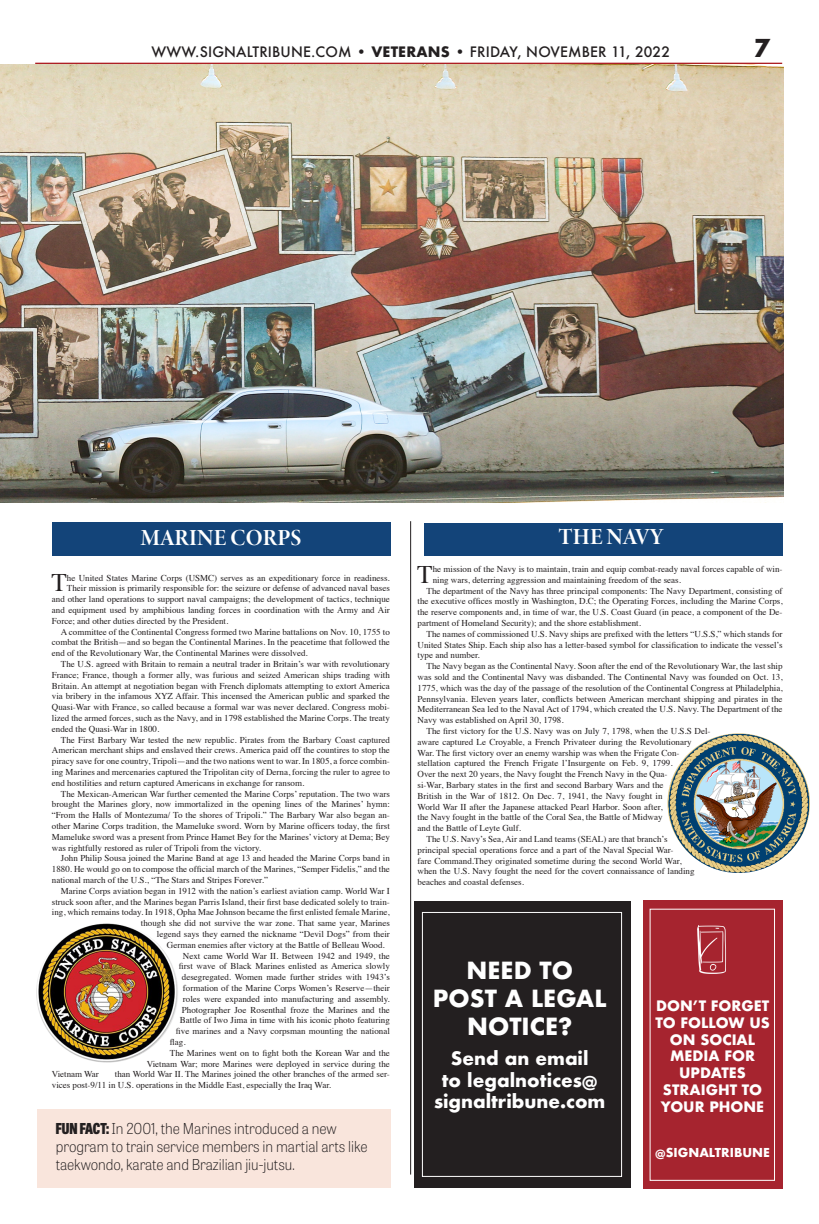
<style>
.page{position:relative;width:819px;height:1224px;background:#fff}
.page>*{position:absolute;margin:0;border:0;box-sizing:border-box;transform-origin:0 0}
.t1{font:25.3px "Times";color:#231f20}
.t2{font:700 24px "Futura";color:#231f20}
.t3{font:700 23px "Futura";color:#fff}
.t4{font:23px "Minion Variable Concept";letter-spacing:.01em;color:#fff}
.t5{font:700 18px/21.6px "Futura";color:#fff;text-align:center}
.t6{font:100 15px/18px "Tablet Gothic Narrow";color:#231f20}
.t7{font:700 14px/16.8px "Futura";color:#fff;text-align:center}
.t8{font:500 14px "Futura";letter-spacing:.01em;color:#231f20}
.t9{font:700 12px "Futura";color:#fff}
.t10{font:9px/10.8px "Times";color:#231f20;text-align:justify}
.s1{font-weight:700}
.s2{font-family:"Tablet Gothic Condensed";font-weight:800}
</style>
<div class="page">
<hr style="left:35px;top:63px;width:747px;height:2px;background:#ad1f24">
<img style="left:0;top:64px;width:784px;height:439px">
<hr style="left:410px;top:521px;width:1px;height:654px;background:#231f20">
<img style="left:36px;top:923px;width:142px;height:140px">
<div style="left:52px;top:523px;width:338px;height:33px;background:#134479"></div>
<div style="left:424px;top:523px;width:359px;height:32px;background:#134479"></div>
<div style="left:37px;top:1109px;width:353px;height:79px;background:#f9e5dc"></div>
<img style="left:667px;top:733px;width:143px;height:140px">
<div style="left:643px;top:901px;width:140px;height:288px;background:#a6242f"></div>
<div style="left:650px;top:909px;width:125px;height:272px;border:1px solid #fff"></div>
<img style="left:697px;top:926px;width:29px;height:47px">
<div style="left:415px;top:902px;width:216px;height:286px;background:#231f20"></div>
<div style="left:422px;top:912px;width:200px;height:265px;border:1px solid #fff"></div>
<p class="t8" style="left:151px;top:42px;width:520px">WWW.SIGNALTRIBUNE.COM • <span class="s1">VETERANS •</span> FRIDAY, NOVEMBER 11, 2022</p>
<p class="t2" style="left:754px;top:31px;width:18px">7</p>
<p class="t4" style="left:141px;top:522px;width:162px">MARINE CORPS</p>
<p class="t1" style="left:52px;top:559px;width:17px">T</p>
<p class="t10" style="left:67px;top:571px;width:324px">he United States Marine Corps (USMC) serves as an expeditionary force in readiness.</p>
<p class="t10" style="left:67px;top:582px;width:324px">Their mission is primarily responsible for: the seizure or defense of advanced naval bases</p>
<p class="t10" style="left:52px;top:593px;width:340px">and other land operations to support naval campaigns; the development of tactics, technique</p>
<p class="t10" style="left:52px;top:604px;width:340px">and equipment used by amphibious landing forces in coordination with the Army and Air</p>
<p class="t10" style="left:52px;top:615px;width:178px">Force; and other duties directed by the President.</p>
<p class="t10" style="left:52px;top:625px;width:340px;text-indent:9px">A committee of the Continental Congress formed two Marine battalions on Nov. 10, 1755 to combat the British—and so began the Continental Marines. In the peacetime that followed the end of the Revolutionary War, the Continental Marines were dissolved.</p>
<p class="t10" style="left:52px;top:658px;width:340px;text-indent:9px">The U.S. agreed with Britain to remain a neutral trader in Britain’s war with revolutionary France; France, though a former ally, was furious and seized American ships trading with Britain. An attempt at negotiation began with French diplomats attempting to extort America via bribery in the infamous XYZ Affair. This incensed the American public and sparked the Quasi-War with France, so called because a formal war was never declared. Congress mobi&shy;lized the armed forces, such as the Navy, and in 1798 established the Marine Corps. The treaty ended the Quasi-War in 1800.</p>
<p class="t10" style="left:52px;top:733px;width:340px;text-indent:9px">The First Barbary War tested the new republic. Pirates from the Barbary Coast captured American merchant ships and enslaved their crews. America paid off the countires to stop the piracy save for one country, Tripoli—and the two nations went to war. In 1805, a force combin&shy;ing Marines and mercenaries captured the Tripolitan city of Derna, forcing the ruler to agree to end hostilities and return captured Americans in exchange for ransom.</p>
<p class="t10" style="left:52px;top:787px;width:340px;text-indent:9px">The Mexican-American War further cemented the Marine Corps’ reputation. The two wars brought the Marines glory, now immortalized in the opening lines of the Marines’ hymn: “From the Halls of Montezuma/ To the shores of Tripoli.” The Barbary War also began an&shy;other Marine Corps tradition, the Mameluke sword. Worn by Marine officers today, the first Mameluke sword was a present from Prince Hamet Bey for the Marines’ victory at Dema; Bey was rightfully restored as ruler of Tripoli from the victory.</p>
<p class="t10" style="left:52px;top:852px;width:340px;text-indent:9px">John Philip Sousa joined the Marine Band at age 13 and headed the Marine Corps band in 1880. He would go on to compose the official march of the Marines, “Semper Fidelis,” and the national march of the U.S., “The Stars and Stripes Forever.”</p>
<p class="t10" style="left:61px;top:885px;width:331px">Marine Corps aviation began in 1912 with the nation’s earliest aviation camp. World War I</p>
<p class="t10" style="left:52px;top:895px;width:339px">struck soon after, and the Marines began Parris Island, their first base dedicated solely to train-</p>
<p class="t10" style="left:52px;top:906px;width:340px">ing, which remains today. In 1918, Opha Mae Johnson became the first enlisted female Marine,</p>
<p class="t10" style="left:141px;top:917px;width:251px">though she did not survive the war zone. That same year, Marines</p>
<p class="t10" style="left:157px;top:928px;width:234px">legend says they earned the nickname “Devil Dogs” from their</p>
<p class="t10" style="left:167px;top:939px;width:220px">German enemies after victory at the Battle of Belleau Wood.</p>
<p class="t10" style="left:183px;top:949px;width:209px">Next came World War II. Between 1942 and 1949, the</p>
<p class="t10" style="left:179px;top:960px;width:213px">first wave of Black Marines enlisted as America slowly</p>
<p class="t10" style="left:182px;top:971px;width:209px">desegregated. Women made further strides with 1943’s</p>
<p class="t10" style="left:183px;top:982px;width:209px">formation of the Marine Corps Women’s Reserve—their</p>
<p class="t10" style="left:183px;top:993px;width:209px">roles were expanded into manufacturing and assembly.</p>
<p class="t10" style="left:182px;top:1003px;width:209px">Photographer Joe Rosenthal froze the Marines and the</p>
<p class="t10" style="left:180px;top:1014px;width:212px">Battle of Iwo Jima in time with his iconic photo featuring</p>
<p class="t10" style="left:176px;top:1025px;width:216px">five marines and a Navy corpsman mounting the national</p>
<p class="t10" style="left:170px;top:1036px;width:17px">flag.</p>
<p class="t10" style="left:147px;top:1047px;width:245px;text-align:right">The Marines went on to fight both the Korean War and the<br>Vietnam War; more Marines were deployed in service during the</p>
<p class="t10" style="left:52px;top:1068px;width:49px">Vietnam War</p>
<p class="t10" style="left:52px;top:1068px;width:339px;text-indent:63px">than World War II. The Marines joined the other branches of the armed ser&shy;vices post-9/11 in U.S. operations in the Middle East, especially the Iraq War.</p>
<p class="t6" style="left:56px;top:1119px;width:282px"><span class="s2">FUN FACT:</span> In 2001, the Marines introduced a new</p>
<p class="t6" style="left:56px;top:1137px;width:313px">program to train service members in martial arts like taekwondo, karate and Brazilian jiu-jutsu.</p>
<p class="t4" style="left:559px;top:521px;width:106px">THE NAVY</p>
<p class="t1" style="left:417px;top:551px;width:17px">T</p>
<p class="t10" style="left:433px;top:563px;width:351px">he mission of the Navy is to maintain, train and equip combat-ready naval forces capable of win&shy;ning wars, deterring aggression and maintaining freedom of the seas.</p>
<p class="t10" style="left:418px;top:584px;width:366px;text-indent:9px">The department of the Navy has three principal components: The Navy Department, consisting of the executive offices mostly in Washington, D.C; the Operating Forces, including the Marine Corps, the reserve components and, in time of war, the U.S. Coast Guard (in peace, a component of the De&shy;partment of Homeland Security); and the shore establishment.</p>
<p class="t10" style="left:418px;top:628px;width:367px;text-indent:9px">The names of commissioned U.S. Navy ships are prefixed with the letters “U.S.S,” which stands for United States Ship. Each ship also has a letter-based symbol for classification to indicate the vessel’s type and number.</p>
<p class="t10" style="left:418px;top:660px;width:367px;text-indent:9px">The Navy began as the Continental Navy. Soon after the end of the Revolutionary War, the last ship was sold and the Continental Navy was disbanded. The Continental Navy was founded on Oct. 13, 1775, which was the day of the passage of the resolution of the Continental Congress at Philadelphia, Pennsylvania. Eleven years later, conflicts between American merchant shipping and pirates in the Mediterranean Sea led to the Naval Act of 1794, which created the U.S. Navy. The Department of the Navy was established on April 30, 1798.</p>
<p class="t10" style="left:418px;top:725px;width:294px;text-align:left;text-indent:9px">The first victory for the U.S. Navy was on July 7, 1798, when the U.S.S Del&shy;aware captured Le Croyable, a French Privateer during the Revolutionary<br>War. The first victory over an enemy warship was when the Frigate Con&shy;stellation captured the French Frigate l’Insurgente on Feb. 9, 1799.<br>Over the next 20 years, the Navy fought the French Navy in the Qua-<br>si-War, Barbary states in the first and second Barbary Wars and the<br>British in the War of 1812. On Dec. 7, 1941, the Navy fought in<br>World War II after the Japanese attacked Pearl Harbor. Soon after,<br>the Navy fought in the battle of the Coral Sea, the Battle of Midway<br>and the Battle of Leyte Gulf.</p>
<p class="t10" style="left:418px;top:833px;width:279px;text-align:left;text-indent:9px">The U.S. Navy’s Sea, Air and Land teams (SEAL) are that branch’s principal special operations force and a part of the Naval Special War-<br>fare Command.They originated sometime during the second World War, when the U.S. Navy fought the need for the covert connaissance of landing beaches and coastal defenses.</p>
<p class="t3" style="left:467px;top:954px;width:108px">NEED TO</p>
<p class="t3" style="left:433px;top:982px;width:175px">POST A LEGAL</p>
<p class="t3" style="left:467px;top:1009px;width:107px">NOTICE?</p>
<p class="t5" style="left:434px;top:1048px;width:173px">Send an email<br>to legalnotices@ signaltribune.com</p>
<p class="t7" style="left:655px;top:997px;width:116px">DON’T FORGET<br>TO FOLLOW US<br>ON SOCIAL</p>
<p class="t7" style="left:670px;top:1048px;width:86px">MEDIA FOR</p>
<p class="t7" style="left:661px;top:1065px;width:105px">UPDATES<br>STRAIGHT TO<br>YOUR PHONE</p>
<p class="t9" style="left:655px;top:1144px;width:116px">@SIGNALTRIBUNE</p>
</div>
